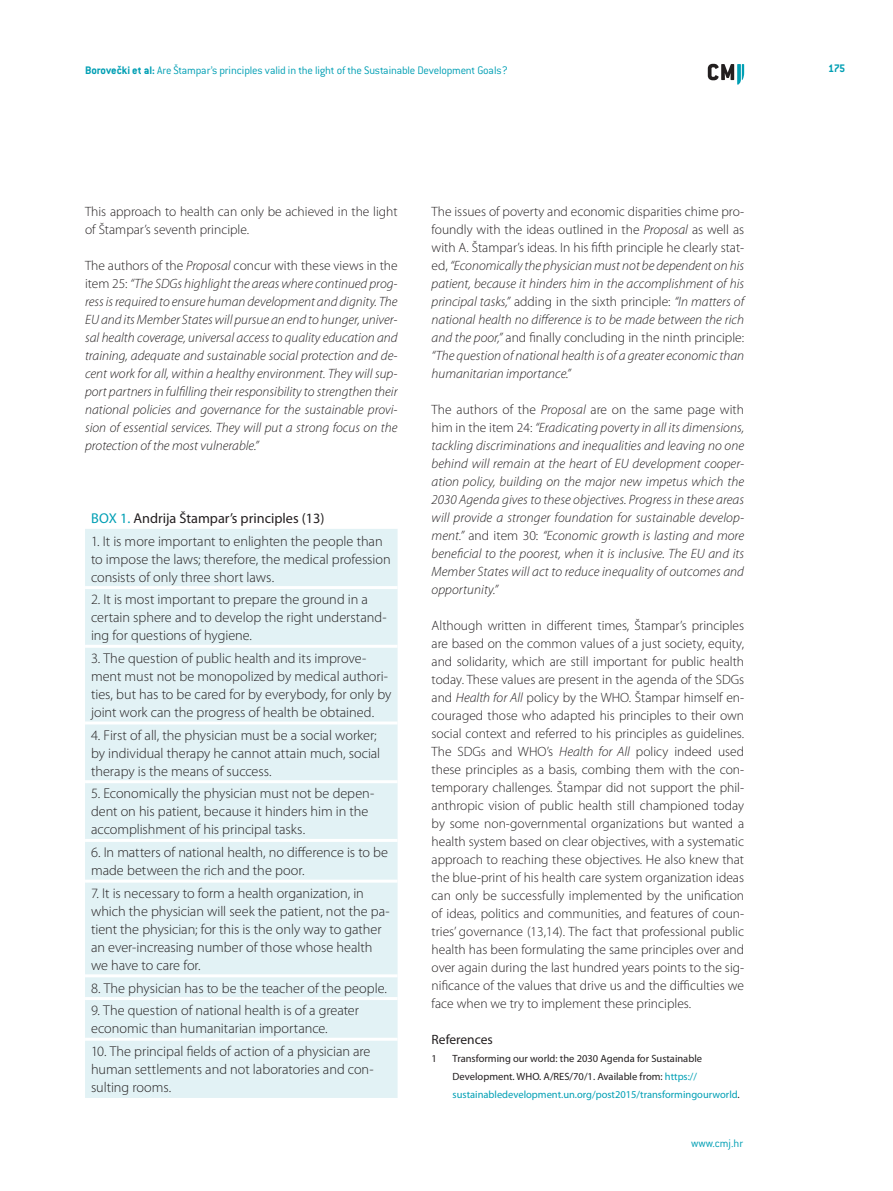
<style>
.page{position:relative;width:893px;height:1191px;background:#fff}
.page>*{position:absolute;margin:0;border:0;box-sizing:border-box;transform-origin:0 0}
.CMJ_-_table{font:300 14.25px/18px "Myriad Pro";color:#231f20}
.CMJ_-_table_title_he{font:14.25px "Myriad Pro";color:#231f20}
.CMJ_-__body{font:italic 300 13.5px/18px "Myriad Pro";color:#231f20;text-align:justify}
.CMJ_-__body-2{font:300 13.5px/18px "Myriad Pro";color:#231f20}
.CMJ_-_N3{font:13.5px "Myriad Pro";color:#231f20}
.H_desni_-_running{font:300 12px "ITC Conduit LTCE";letter-spacing:-.015em;color:#009fb4}
.www_cmj_hr_na_master{font:300 12px "ITC Conduit LTCE";color:#009fb4}
.paginacija_desno{font:700 12px "ITC Conduit LTCE";color:#009fb4}
.CMJ_-_reference{font:10.5px/18px "Myriad Pro";color:#231f20}
.s1{font-weight:700}
.s2{font-style:normal}
.s3{color:#009fb4}
.s4{font-style:italic}
</style>
<div class="page">
<svg style="left:708px;top:64px;width:36px;height:21px"></svg>
<div style="left:85px;top:529px;width:313px;height:569px;background:#e2f2f5"></div>
<hr style="left:85px;top:586px;width:313px;height:3px;background:#fff">
<hr style="left:85px;top:645px;width:313px;height:3px;background:#fff">
<hr style="left:85px;top:721px;width:313px;height:3px;background:#fff">
<hr style="left:85px;top:780px;width:313px;height:3px;background:#fff">
<hr style="left:85px;top:839px;width:313px;height:3px;background:#fff">
<hr style="left:85px;top:879px;width:313px;height:3px;background:#fff">
<hr style="left:85px;top:974px;width:313px;height:3px;background:#fff">
<hr style="left:85px;top:997px;width:313px;height:3px;background:#fff">
<hr style="left:85px;top:1037px;width:313px;height:3px;background:#fff">
<p class="H_desni_-_running" style="left:85px;top:63px;width:424px"><span class="s1">Borovečki et al:</span> Are Štampar’s principles valid in the light of the Sustainable Development Goals?</p>
<p class="paginacija_desno" style="left:828px;top:61px;width:18px">175</p>
<p class="CMJ_-__body-2" style="left:85px;top:202px;width:314px">This approach to health can only be achieved in the light of Štampar’s seventh principle.</p>
<p class="CMJ_-__body" style="left:85px;top:256px;width:314px"><span class="s2">The authors of the</span> Proposal <span class="s2">concur with these views in the item 25:</span> “The SDGs highlight the areas where continued prog&shy;ress is required to ensure human development and dignity. The EU and its Member States will pursue an end to hunger, univer&shy;sal health coverage, universal access to quality education and training, adequate and sustainable social protection and de&shy;cent work for all, within a healthy environment. They will sup&shy;port partners in fulfilling their responsibility to strengthen their national policies and governance for the sustainable provi&shy;sion of essential services. They will put a strong focus on the protection of the most vulnerable.”</p>
<p class="CMJ_-_table_title_he" style="left:91px;top:509px;width:235px"><span class="s3">Box 1.</span> Andrija Štampar’s principles (13)</p>
<p class="CMJ_-_table" style="left:91px;top:531px;width:301px">1. It is more important to enlighten the people than to impose the laws; therefore, the medical profession consists of only three short laws.</p>
<p class="CMJ_-_table" style="left:91px;top:590px;width:297px">2. It is most important to prepare the ground in a certain sphere and to develop the right understand&shy;ing for questions of hygiene.</p>
<p class="CMJ_-_table" style="left:91px;top:649px;width:302px">3. The question of public health and its improve&shy;ment must not be monopolized by medical authori&shy;ties, but has to be cared for by everybody, for only by joint work can the progress of health be obtained.</p>
<p class="CMJ_-_table" style="left:91px;top:726px;width:291px">4. First of all, the physician must be a social worker; by individual therapy he cannot attain much, social therapy is the means of success.</p>
<p class="CMJ_-_table" style="left:91px;top:784px;width:285px">5. Economically the physician must not be depen&shy;dent on his patient, because it hinders him in the accomplishment of his principal tasks.</p>
<p class="CMJ_-_table" style="left:91px;top:843px;width:299px">6. In matters of national health, no difference is to be made between the rich and the poor.</p>
<p class="CMJ_-_table" style="left:91px;top:884px;width:300px">7. It is necessary to form a health organization, in which the physician will seek the patient, not the pa&shy;tient the physician; for this is the only way to gather an ever-increasing number of those whose health we have to care for.</p>
<p class="CMJ_-_table" style="left:91px;top:978px;width:297px">8. The physician has to be the teacher of the people.</p>
<p class="CMJ_-_table" style="left:91px;top:1001px;width:269px">9. The question of national health is of a greater economic than humanitarian importance.</p>
<p class="CMJ_-_table" style="left:91px;top:1042px;width:284px">10. The principal fields of action of a physician are human settlements and not laboratories and con&shy;sulting rooms.</p>
<p class="CMJ_-__body" style="left:432px;top:202px;width:314px"><span class="s2">The issues of poverty and economic disparities chime pro&shy;foundly with the ideas outlined in the</span> Proposal <span class="s2">as well as with A. Štampar’s ideas. In his fifth principle he clearly stat&shy;ed,</span> “Economically the physician must not be dependent on his patient, because it hinders him in the accomplishment of his principal tasks,” <span class="s2">adding in the sixth principle:</span> “In matters of national health no difference is to be made between the rich and the poor,” <span class="s2">and finally concluding in the ninth principle: </span>“The question of national health is of a greater economic than humanitarian importance.”</p>
<p class="CMJ_-__body" style="left:432px;top:400px;width:314px"><span class="s2">The authors of the</span> Proposal <span class="s2">are on the same page with him in the item 24:</span> “Eradicating poverty in all its dimensions, tackling discriminations and inequalities and leaving no one behind will remain at the heart of EU development cooper&shy;ation policy, building on the major new impetus which the 2030 Agenda gives to these objectives. Progress in these areas will provide a stronger foundation for sustainable develop&shy;ment.” <span class="s2">and item 30:</span> “Economic growth is lasting and more beneficial to the poorest, when it is inclusive. The EU and its Member States will act to reduce inequality of outcomes and opportunity.”</p>
<p class="CMJ_-__body-2" style="left:432px;top:616px;width:314px;text-align:justify">Although written in different times, Štampar’s principles are based on the common values of a just society, equity, and solidarity, which are still important for public health today. These values are present in the agenda of the SDGs and <span class="s4">Health for All</span> policy by the WHO. Štampar himself en&shy;couraged those who adapted his principles to their own social context and referred to his principles as guidelines.<br>The SDGs and WHO’s <span class="s4">Health for All</span> policy indeed used these principles as a basis, combing them with the con&shy;temporary challenges. Štampar did not support the phil&shy;anthropic vision of public health still championed today by some non-governmental organizations but wanted a health system based on clear objectives, with a systematic approach to reaching these objectives. He also knew that the blue-print of his health care system organization ideas can only be successfully implemented by the unification of ideas, politics and communities, and features of coun&shy;tries’ governance (13,14). The fact that professional public health has been formulating the same principles over and over again during the last hundred years points to the sig&shy;nificance of the values that drive us and the difficulties we face when we try to implement these principles.</p>
<p class="CMJ_-_N3" style="left:432px;top:1031px;width:63px">References</p>
<p class="CMJ_-_reference" style="left:432px;top:1049px;width:7px">1</p>
<p class="CMJ_-_reference" style="left:453px;top:1049px;width:289px">Transforming our world: the 2030 Agenda for Sustainable<br>Development. WHO. A/RES/70/1. Available from: <span class="s3">https:// sustainabledevelopment.un.org/post2015/transformingourworld</span>.</p>
<p class="www_cmj_hr_na_master" style="left:691px;top:1136px;width:54px">www.cmj.hr</p>
</div>
